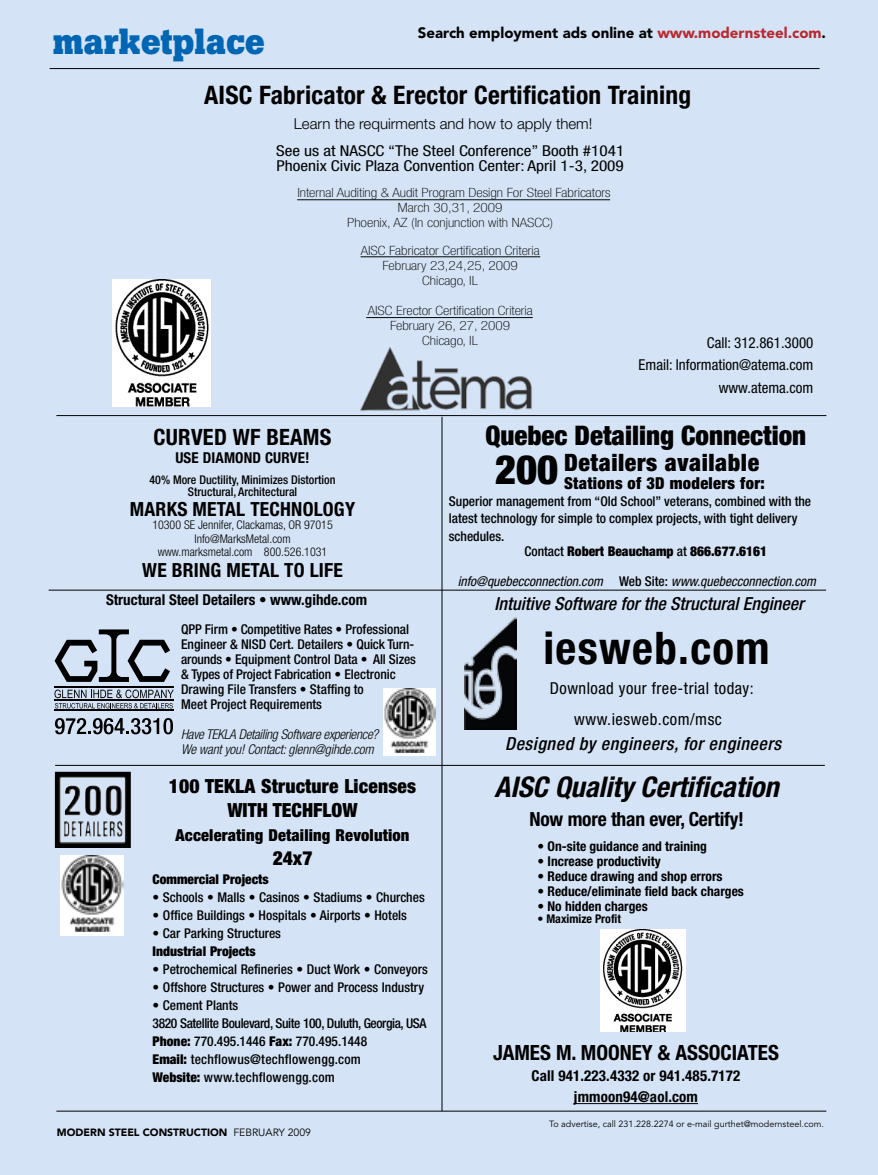
<style>
.page{position:relative;width:878px;height:1175px;background:#fff}
.page>*{position:absolute;margin:0;border:0;box-sizing:border-box;transform-origin:0 0}
.t1{font:700 condensed 45px "Helvetica Neue LT";letter-spacing:.03em;color:#000}
.t2{font:900 condensed 40.5px "Helvetica Neue LT";color:#000}
.t3{font:700 36px "Boton";color:#0066b3}
.t4{font:italic 700 condensed 28.5px "Helvetica Neue LT";color:#000}
.t5{font:900 condensed 27px "Helvetica Neue LT";color:#000}
.t6{font:700 condensed 25.5px "Helvetica Neue LT";letter-spacing:.01em;color:#000}
.t7{font:900 condensed 24px "Helvetica Neue LT";letter-spacing:.025em;color:#000}
.t8{font:700 condensed 22.5px "Helvetica Neue LT";letter-spacing:.01em;color:#000}
.t9{font:700 condensed 21px "Helvetica Neue LT";color:#000}
.t10{font:900 condensed 19.5px/24px "Helvetica Neue LT";letter-spacing:.01em;color:#000;text-align:center}
.t11{font:700 condensed 19.5px "Helvetica Neue LT";letter-spacing:.01em;color:#000}
.t12{font:700 condensed 19.5px "Helvetica Neue LT";letter-spacing:-.01em;color:#000}
.t13{font:italic 500 condensed 18px "Helvetica Neue LT";color:#000}
.t14{font:italic 500 condensed 18px "Helvetica Neue LT";letter-spacing:.03em;color:#000}
.t15{font:900 condensed 16.5px "Helvetica Neue LT";letter-spacing:.01em;color:#000}
.t16{font:condensed 16.5px/30px "Helvetica Neue LT";letter-spacing:.03em;color:#000;text-align:center}
.t17{font:700 condensed 15px/21px "Helvetica Neue LT";letter-spacing:.01em;color:#000;text-align:center}
.t18{font:condensed 15px/15px "Helvetica Neue LT";color:#000;scale:1.15 1}
.t19{font:condensed 15px/22.5px "Helvetica Neue LT";color:#000;text-align:right}
.t20{font:900 15px "Avenir LT Std";color:#000}
.t21{font:300 15px "Helvetica Neue LT";color:#000}
.t22{font:500 condensed 13.5px/15px "Helvetica Neue LT";color:#000}
.t23{font:700 condensed 13.5px "Helvetica Neue LT";color:#000}
.t24{font:900 condensed 13.5px "Helvetica Neue LT";color:#000}
.t25{font:italic 300 condensed 13.5px/15px "Helvetica Neue LT";letter-spacing:-.02em;color:#000}
.t26{font:italic condensed 13.5px "Helvetica Neue LT";color:#000}
.t27{font:100 condensed 12.75px/15px "Helvetica Neue LT";color:#000;text-align:center;scale:1.2 1}
.t28{font:300 condensed 12px/13.5px "Helvetica Neue LT";color:#000;text-align:center}
.t29{font:500 condensed 12px/12px "Helvetica Neue LT";color:#000;text-align:center}
.t30{font:700 condensed 12px "Helvetica Neue LT";color:#000}
.t31{font:900 10.5px "Avenir LT Std";color:#000}
.t32{font:9px "Avenir LT Std";color:#000}
.s1{color:#b8292f}
.s2{font-weight:900}
.s3{font-weight:400}
.s4{font-weight:500}
.s5{font-weight:500;font-style:normal}
</style>
<div class="page">
<div style="left:0;top:0;width:878px;height:1174px;background:#d4e3f5"></div>
<hr style="left:49px;top:590px;width:777px;height:1px;background:#000">
<hr style="left:56px;top:1110px;width:770px;height:1px;background:#000">
<hr style="left:56px;top:415px;width:770px;height:1px;background:#000">
<hr style="left:55px;top:765px;width:769px;height:1px;background:#000">
<hr style="left:50px;top:68px;width:769px;height:1px;background:#000">
<img style="left:383px;top:688px;width:53px;height:68px">
<svg style="left:54px;top:689px;width:120px;height:20px"></svg>
<hr style="left:55px;top:700px;width:119px;height:1px;background:#000">
<hr style="left:55px;top:710px;width:119px;height:1px;background:#000">
<hr style="left:55px;top:687px;width:119px;height:1px;background:#000">
<svg style="left:55px;top:629px;width:115px;height:53px"></svg>
<svg style="left:55px;top:718px;width:118px;height:16px"></svg>
<img style="left:61px;top:855px;width:62px;height:80px">
<img style="left:55px;top:771px;width:76px;height:77px">
<img style="left:112px;top:279px;width:98px;height:127px">
<img style="left:360px;top:347px;width:172px;height:64px">
<img style="left:464px;top:617px;width:52px;height:112px">
<hr style="left:441px;top:417px;width:1px;height:694px;background:#000">
<hr style="left:574px;top:1103px;width:124px;height:1px;background:#000">
<img style="left:600px;top:929px;width:85px;height:102px">
<hr style="left:297px;top:199px;width:313px;height:1px;background:#000905">
<hr style="left:360px;top:256px;width:180px;height:1px;background:#000905">
<hr style="left:366px;top:317px;width:166px;height:1px;background:#000905">
<h3 class="t3" style="left:53px;top:20px;width:214px">marketplace</h3>
<p class="t20" style="left:418px;top:23px;width:409px">Search employment ads online at <span class="s1">www.modernsteel.com</span>.</p>
<h3 class="t6" style="left:204px;top:80px;width:488px">AISC Fabricator &amp; Erector Certification Training</h3>
<p class="t21" style="left:294px;top:114px;width:300px">Learn the requirments and how to apply them!</p>
<p class="t18" style="left:276px;top:143px;width:304px">See us at NASCC “The Steel Conference” Booth #1041<br>Phoenix Civic Plaza Convention Center: April 1-3, 2009</p>
<p class="t27" style="left:297px;top:185px;width:262px">Internal Auditing &amp; Audit Program Design For Steel Fabricators<br>March 30,31, 2009<br>Phoenix, AZ (In conjunction with NASCC)</p>
<p class="t27" style="left:361px;top:243px;width:151px">AISC Fabricator Certification Criteria<br>February 23,24,25, 2009<br>Chicago, IL</p>
<p class="t27" style="left:367px;top:303px;width:139px">AISC Erector Certification Criteria<br>February 26, 27, 2009<br>Chicago, IL</p>
<p class="t19" style="left:638px;top:331px;width:176px">Call: 312.861.3000<br>Email: Information@atema.com www.atema.com</p>
<h3 class="t8" style="left:154px;top:424px;width:178px">curved wf beams</h3>
<p class="t17" style="left:175px;top:447px;width:9px">Use</p>
<p class="t17" style="left:203px;top:447px;width:108px">Diamond Curve!</p>
<p class="t29" style="left:149px;top:474px;width:188px">40% More Ductility, Minimizes Distortion<br>Structural, Architectural</p>
<h3 class="t11" style="left:130px;top:497px;width:75px">Marks Meta</h3>
<h3 class="t11" style="left:236px;top:497px;width:120px">l Technology</h3>
<p class="t28" style="left:152px;top:518px;width:182px">10300 SE Jennifer, Clackamas, OR 97015<br>Info@MarksMetal.com www.marksmetal.com 800.526.1031</p>
<h3 class="t11" style="left:142px;top:558px;width:186px">We bring metal to life</h3>
<p class="t17" style="left:106px;top:589px;width:262px">Structural Steel Detailers • www.gihde.com</p>
<p class="t22" style="left:181px;top:621px;width:236px">QPP Firm • Competitive Rates • Professional Engineer &amp; NISD Cert. Detailers • Quick Turn&shy;arounds • Equipment Control Data • All Sizes &amp; Types of Project Fabrication • Electronic Drawing File Transfers • Staffing to<br>Meet Project Requirements</p>
<p class="t25" style="left:181px;top:726px;width:199px">Have TEKLA Detailing Software experience?<br>We want you! Contact: glenn@gihde.com</p>
<h3 class="t10" style="left:169px;top:774px;width:249px">100 TEKLA Structure Licenses<br>WITH TECHFLOW</h3>
<p class="t15" style="left:176px;top:825px;width:235px">Accelerating Detailing Revolution</p>
<h3 class="t10" style="left:273px;top:846px;width:41px">24x7</h3>
<p class="t24" style="left:153px;top:870px;width:118px">Commercial Projects</p>
<p class="t22" style="left:153px;top:889px;width:274px">• Schools • Malls • Casinos • Stadiums • Churches</p>
<p class="t22" style="left:153px;top:907px;width:256px">• Office Buildings • Hospitals • Airports • Hotels</p>
<p class="t22" style="left:153px;top:925px;width:130px">• Car Parking Structures</p>
<p class="t24" style="left:153px;top:942px;width:105px">Industrial Projects</p>
<p class="t22" style="left:153px;top:961px;width:277px">• Petrochemical Refineries • Duct Work • Conveyors</p>
<p class="t22" style="left:153px;top:979px;width:273px">• Offshore Structures • Power and Process Industry</p>
<p class="t22" style="left:153px;top:995px;width:275px;line-height:18px">• Cement Plants<br>3820 Satellite Boulevard, Suite 100, Duluth, Georgia, USA <span class="s2">Phone:</span> 770.495.1446 <span class="s2">Fax:</span> 770.495.1448<br><span class="s2">Email:</span> techflowus@techflowengg.com<br><span class="s2">Website:</span> www.techflowengg.com</p>
<p class="t31" style="left:57px;top:1125px;width:256px">MODERN STEEL CONSTRUCTION <span class="s3">february 2009</span></p>
<h3 class="t5" style="left:485px;top:419px;width:322px">Quebec Detailing Connection</h3>
<h3 class="t7" style="left:564px;top:447px;width:197px">Detailers available</h3>
<p class="t15" style="left:564px;top:473px;width:202px">Stations of 3D modelers for:</p>
<p class="t22" style="left:449px;top:492px;width:364px;line-height:17.2px">Superior management from “Old School” veterans, combined with the latest technology for simple to complex projects, with tight delivery schedules.</p>
<p class="t24" style="left:524px;top:542px;width:244px"><span class="s4">Contact</span> Robert Beauchamp <span class="s4">at</span> 866.677.6161</p>
<p class="t26" style="left:457px;top:573px;width:360px">info@quebecconnection.com <span class="s5">Web Site:</span> www.quebecconnection.com</p>
<h2 class="t2" style="left:495px;top:444px;width:65px">200</h2>
<h3 class="t13" style="left:494px;top:593px;width:311px">Intuitive Software for the Structural Engineer</h3>
<h1 class="t1" style="left:543px;top:621px;width:228px">iesweb.com</h1>
<p class="t16" style="left:549px;top:673px;width:205px">Download your free-trial today: www.iesweb.com/msc</p>
<h3 class="t14" style="left:505px;top:733px;width:277px">Designed by engineers, for engineers</h3>
<h3 class="t4" style="left:494px;top:770px;width:286px">AISC Quality Certification</h3>
<h3 class="t12" style="left:529px;top:807px;width:216px">Now more than ever, Certify!</h3>
<p class="t23" style="left:537px;top:838px;width:171px">• On-site guidance and training</p>
<p class="t23" style="left:537px;top:853px;width:125px">• Increase productivity</p>
<p class="t23" style="left:537px;top:867px;width:187px">• Reduce drawing and shop errors</p>
<p class="t23" style="left:537px;top:882px;width:208px">• Reduce/eliminate field back charges</p>
<p class="t23" style="left:537px;top:897px;width:112px">• No hidden charges</p>
<p class="t30" style="left:537px;top:911px;width:85px">• Maximize Profit</p>
<h3 class="t9" style="left:493px;top:1039px;width:102px">JAMES M. MOON</h3>
<h3 class="t9" style="left:632px;top:1039px;width:148px">EY &amp; ASSOCIATES</h3>
<p class="t17" style="left:531px;top:1065px;width:210px">Call 941.223.4332 or 941.485.7172 jmmoon94@aol.com</p>
<p class="t32" style="left:549px;top:1118px;width:276px">To advertise, call 231.228.2274 or e-mail gurthet@modernsteel.com.</p>
</div>
